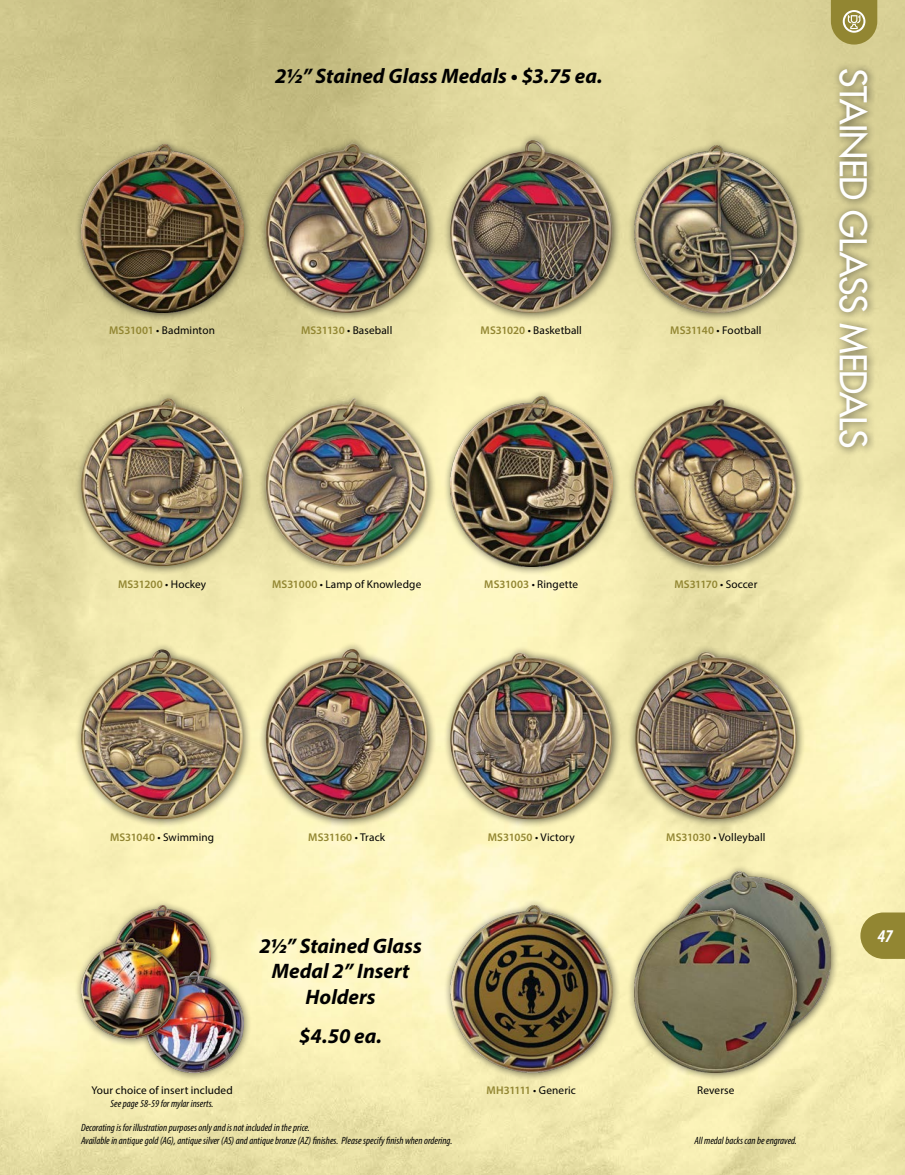
<style>
.page{position:relative;width:905px;height:1175px;background:#fff}
.page>*{position:absolute;margin:0;border:0;box-sizing:border-box;transform-origin:0 0}
.t1{font:36px "Futura";letter-spacing:-.025em;color:#fff}
.t2{font:italic 700 21px/25.2px "Myriad Pro";color:#000;text-align:center}
.t3{font:italic 700 condensed 18px "Myriad Pro";color:#fff}
.t4{font:11.25px "Myriad Pro";letter-spacing:.01em;color:#000}
.t5{font:600 11.25px "Myriad Pro";letter-spacing:-.005em;color:#928632}
.t6{font:600 11.25px "Myriad Pro";letter-spacing:-.025em;color:#928632}
.t7{font:italic condensed 10.5px/12.6px "Myriad Pro";color:#000}
.s1{font-weight:600;color:#928632}
.s2{font-weight:400;color:#000}
</style>
<div class="page">
<img style="left:0;top:0;width:904px;height:1174px">
<svg style="left:860px;top:912px;width:44px;height:46px;background:#9f9342"></svg>
<svg style="left:830px;top:0;width:47px;height:45px;background:#a59b52"></svg>
<div style="left:832px;top:62px;width:44px;height:394px;background:#000;opacity:.62"></div>
<div style="left:661px;top:864px;width:178px;height:183px;background:#000;opacity:.62"></div>
<img style="left:668px;top:871px;width:162px;height:167px">
<div style="left:627px;top:392px;width:178px;height:183px;background:#f3ebb0"></div>
<img style="left:631px;top:399px;width:171px;height:174px">
<div style="left:443px;top:133px;width:178px;height:189px;background:#000;opacity:.62"></div>
<img style="left:450px;top:140px;width:162px;height:173px">
<div style="left:74px;top:642px;width:178px;height:186px;background:#000;opacity:.62"></div>
<img style="left:81px;top:649px;width:162px;height:170px">
<div style="left:258px;top:137px;width:178px;height:185px;background:#000;opacity:.62"></div>
<img style="left:266px;top:144px;width:162px;height:169px">
<div style="left:74px;top:391px;width:178px;height:184px;background:#000;opacity:.62"></div>
<img style="left:81px;top:398px;width:162px;height:168px">
<div style="left:259px;top:391px;width:177px;height:184px;background:#000;opacity:.62"></div>
<img style="left:304px;top:398px;width:50px;height:18px">
<div style="left:628px;top:645px;width:177px;height:183px;background:#000;opacity:.62"></div>
<img style="left:665px;top:652px;width:40px;height:23px">
<div style="left:443px;top:646px;width:178px;height:182px;background:#000;opacity:.62"></div>
<img style="left:450px;top:652px;width:162px;height:167px">
<div style="left:259px;top:642px;width:177px;height:186px;background:#000;opacity:.62"></div>
<img style="left:305px;top:649px;width:46px;height:19px">
<div style="left:74px;top:138px;width:178px;height:184px;background:#000;opacity:.62"></div>
<img style="left:81px;top:145px;width:162px;height:168px">
<div style="left:443px;top:390px;width:178px;height:185px;background:#000;opacity:.62"></div>
<img style="left:450px;top:397px;width:162px;height:169px">
<div style="left:627px;top:139px;width:178px;height:183px;background:#000;opacity:.62"></div>
<img style="left:634px;top:146px;width:162px;height:167px">
<div style="left:107px;top:898px;width:112px;height:116px;background:#000;opacity:.62"></div>
<img style="left:113px;top:905px;width:98px;height:60px">
<div style="left:443px;top:898px;width:177px;height:183px;background:#000;opacity:.62"></div>
<img style="left:450px;top:905px;width:162px;height:167px">
<div style="left:139px;top:965px;width:112px;height:116px;background:#000;opacity:.62"></div>
<img style="left:146px;top:971px;width:97px;height:101px">
<div style="left:74px;top:931px;width:113px;height:116px;background:#000;opacity:.62"></div>
<img style="left:81px;top:938px;width:97px;height:100px">
<div style="left:627px;top:901px;width:178px;height:180px;background:#000;opacity:.62"></div>
<img style="left:634px;top:908px;width:162px;height:164px">
<h2 class="t2" style="left:275px;top:63px;width:329px">2½” Stained Glass Medals • $3.75 ea.</h2>
<p class="t4" style="left:109px;top:324px;width:107px"><span class="s1">MS31001</span> • Badminton</p>
<p class="t4" style="left:301px;top:324px;width:93px"><span class="s1">MS31130</span> • Baseball</p>
<p class="t4" style="left:480px;top:324px;width:103px"><span class="s1">MS31020</span> • Basketball</p>
<p class="t4" style="left:670px;top:324px;width:93px"><span class="s1">MS31140</span> • Football</p>
<p class="t5" style="left:118px;top:576px;width:90px">MS31200 <span class="s2">• Hockey</span></p>
<p class="t4" style="left:272px;top:577px;width:151px"><span class="s1">MS31000</span> • Lamp of Knowledge</p>
<p class="t4" style="left:484px;top:577px;width:95px"><span class="s1">MS31003</span> • Ringette</p>
<p class="t6" style="left:674px;top:576px;width:84px">MS31170 <span class="s2">• Soccer</span></p>
<h1 class="t1" style="left:875px;top:68px;width:382px;rotate:90deg">STAINED GLASS MEDALS</h1>
<p class="t4" style="left:110px;top:830px;width:106px"><span class="s1">MS31040</span> • Swimming</p>
<p class="t5" style="left:308px;top:830px;width:78px">MS31160 <span class="s2">• Track</span></p>
<p class="t4" style="left:488px;top:830px;width:88px"><span class="s1">MS31050</span> • Victory</p>
<p class="t4" style="left:666px;top:830px;width:101px"><span class="s1">MS31030</span> • Volleyball</p>
<h2 class="t2" style="left:259px;top:932px;width:164px">2½” Stained Glass<br>Medal 2” Insert<br>Holders</h2>
<h2 class="t2" style="left:299px;top:1022px;width:84px">$4.50 ea.</h2>
<p class="t4" style="left:91px;top:1083px;width:143px">Your choice of insert included</p>
<p class="t4" style="left:486px;top:1083px;width:91px"><span class="s1">MH31111</span> • Generic</p>
<p class="t4" style="left:697px;top:1083px;width:39px">Reverse</p>
<p class="t7" style="left:111px;top:1097px;width:104px">See page 58-59 for mylar inserts.</p>
<p class="t7" style="left:81px;top:1121px;width:373px">Decorating is for illustration purposes only and is not included in the price.<br>Available in antique gold (AG), antique silver (AS) and antique bronze (AZ) finishes. Please specify finish when ordering.</p>
<p class="t7" style="left:694px;top:1133px;width:104px">All medal backs can be engraved.</p>
<h3 class="t3" style="left:877px;top:924px;width:17px">47</h3>
</div>
